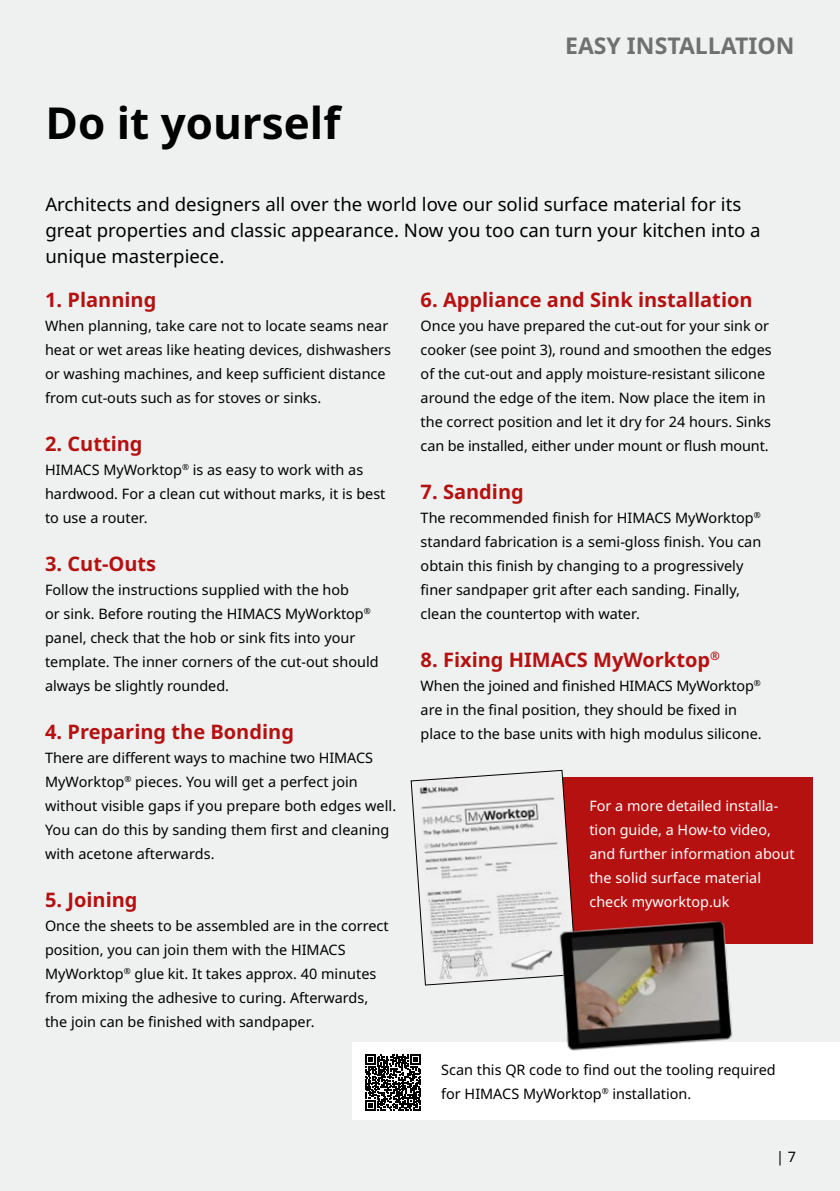
<style>
.page{position:relative;width:840px;height:1191px;background:#fff}
.page>*{position:absolute;margin:0;border:0;box-sizing:border-box;transform-origin:0 0}
.t1{font:700 44px "Noto Sans";color:#000}
.t2{font:700 23px "Noto Sans";color:#6f7070}
.t3{font:700 20px "Noto Sans";color:#b51111}
.t4{font:18.6px/26px "Noto Sans";color:#000}
.t5{font:14.4px/24px "Noto Sans";color:#000}
.t6{font:14.4px/24px "Noto Sans";color:#fff}
</style>
<div class="page">
<div style="left:0;top:0;width:839px;height:1191px;background:#eff0f0"></div>
<div style="left:455px;top:777px;width:357px;height:167px;background:#b51111"></div>
<svg style="left:410px;top:770px;width:163px;height:215px"></svg>
<div style="left:352px;top:1042px;width:487px;height:77px;background:#fff"></div>
<img style="left:554px;top:914px;width:179px;height:137px">
<svg style="left:365px;top:1054px;width:55px;height:56px"></svg>
<h1 class="t1" style="left:45px;top:92px;width:296px">Do it yourself</h1>
<h2 class="t2" style="left:565px;top:29px;width:231px">EASY INSTALLATION</h2>
<p class="t4" style="left:45px;top:191px;width:716px">Architects and designers all over the world love our solid surface material for its great properties and classic appearance. Now you too can turn your kitchen into a unique masterpiece.</p>
<h3 class="t3" style="left:45px;top:285px;width:113px">1. Planning</h3>
<p class="t5" style="left:45px;top:314px;width:347px">When planning, take care not to locate seams near heat or wet areas like heating devices, dishwashers or washing machines, and keep sufficient distance from cut-outs such as for stoves or sinks.</p>
<h3 class="t3" style="left:45px;top:429px;width:99px">2. Cutting</h3>
<p class="t5" style="left:45px;top:458px;width:342px">HIMACS MyWorktop<sup>®</sup> is as easy to work with as hardwood. For a clean cut without marks, it is best to use a router.</p>
<h3 class="t3" style="left:45px;top:549px;width:113px">3. Cut-Outs</h3>
<p class="t5" style="left:45px;top:578px;width:335px">Follow the instructions supplied with the hob<br>or sink. Before routing the HIMACS MyWorktop<sup>® </sup>panel, check that the hob or sink fits into your template. The inner corners of the cut-out should always be slightly rounded.</p>
<h3 class="t3" style="left:45px;top:717px;width:250px">4. Preparing the Bonding</h3>
<p class="t5" style="left:45px;top:746px;width:352px">There are different ways to machine two HIMACS MyWorktop<sup>®</sup> pieces. You will get a perfect join without visible gaps if you prepare both edges well.<br>You can do this by sanding them first and cleaning with acetone afterwards.</p>
<h3 class="t3" style="left:45px;top:885px;width:94px">5. Joining</h3>
<p class="t5" style="left:45px;top:914px;width:345px">Once the sheets to be assembled are in the correct position, you can join them with the HIMACS MyWorktop<sup>®</sup> glue kit. It takes approx. 40 minutes from mixing the adhesive to curing. Afterwards, the join can be finished with sandpaper.</p>
<h3 class="t3" style="left:420px;top:285px;width:333px">6. Appliance and Sink installation</h3>
<p class="t5" style="left:420px;top:314px;width:352px">Once you have prepared the cut-out for your sink or cooker (see point 3), round and smoothen the edges of the cut-out and apply moisture-resistant silicone around the edge of the item. Now place the item in the correct position and let it dry for 24 hours. Sinks can be installed, either under mount or flush mount.</p>
<h3 class="t3" style="left:420px;top:477px;width:105px">7. Sanding</h3>
<p class="t5" style="left:420px;top:506px;width:342px">The recommended finish for HIMACS MyWorktop<sup>® </sup>standard fabrication is a semi-gloss finish. You can obtain this finish by changing to a progressively finer sandpaper grit after each sanding. Finally, clean the countertop with water.</p>
<h3 class="t3" style="left:420px;top:645px;width:300px">8. Fixing HIMACS MyWorktop<sup>®</sup></h3>
<p class="t5" style="left:420px;top:674px;width:342px">When the joined and finished HIMACS MyWorktop<sup>® </sup>are in the final position, they should be fixed in place to the base units with high modulus silicone.</p>
<p class="t6" style="left:589px;top:794px;width:207px">For a more detailed installa&shy;tion guide, a How-to video, and further information about the solid surface material check myworktop.uk</p>
<p class="t5" style="left:441px;top:1058px;width:336px">Scan this QR code to find out the tooling required for HIMACS MyWorktop<sup>®</sup> installation.</p>
<p class="t5" style="left:775px;top:1145px;width:21px">| 7</p>
</div>
